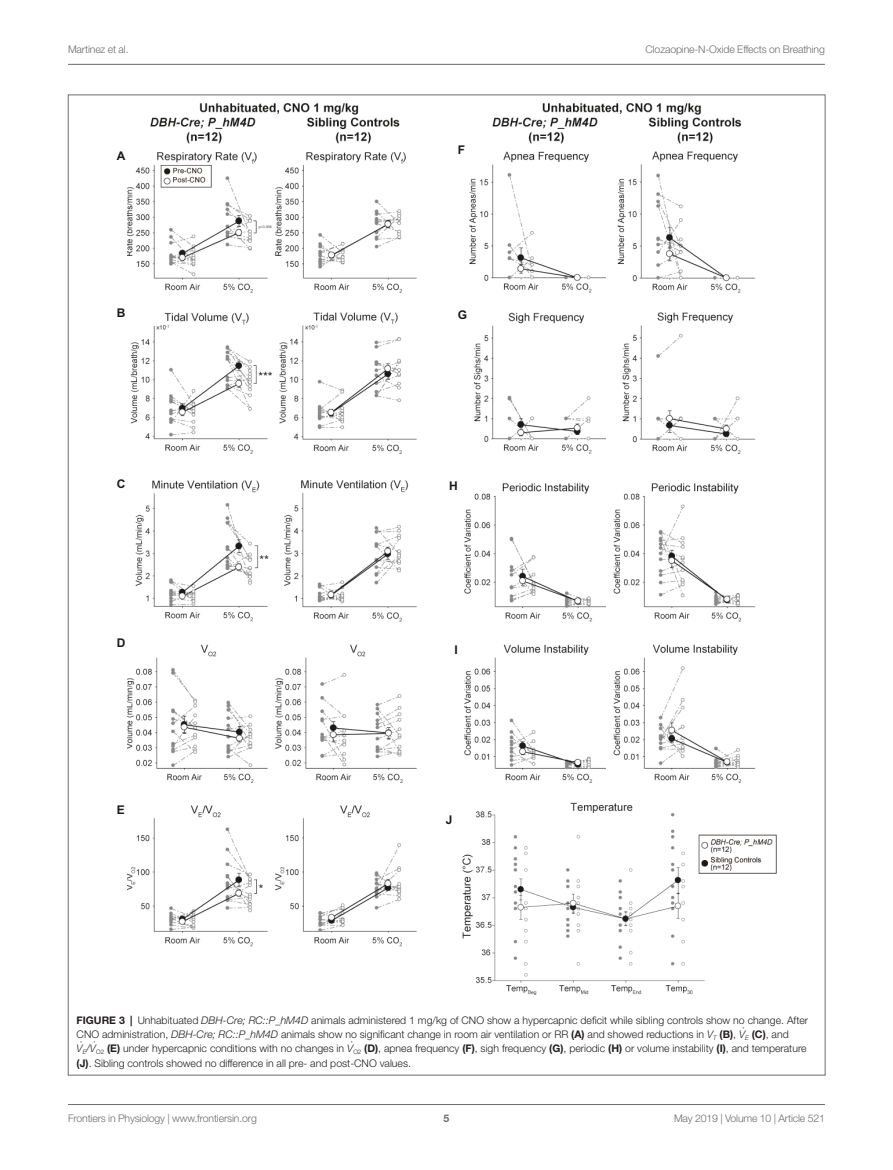
<style>
.page{position:relative;width:893px;height:1170px;background:#fff}
.page>*{position:absolute;margin:0;border:0;box-sizing:border-box;transform-origin:0 0}
.t1{font:700 12px "Arial";color:#1a1a18}
.FIG_LEG{font:300 10.5px/14.2px "Helvetica Neue LT Std";color:#231f20}
.t2{font:300 10.5px "Helvetica Neue LT Std";letter-spacing:-.015em;color:#6c6d70}
.FIG_LEG-2{font:italic 300 10.5px "Helvetica Neue LT Std";color:#231f20}
.t3{font:700 10.5px "Helvetica Neue LT Std";color:#6c6d70}
.s1{font-weight:700}
.s2{font-style:italic}
</style>
<div class="page">
<hr style="left:68px;top:64px;width:757px;height:1px;background:#6c6d70">
<hr style="left:68px;top:1104px;width:757px;height:1px;background:#6c6d70">
<img style="left:127px;top:103px;width:650px;height:891px">
<p class="t2" style="left:68px;top:42px;width:62px">Martinez et al.</p>
<p class="t2" style="left:646px;top:42px;width:181px">Clozaopine-N-Oxide Effects on Breathing</p>
<p class="t1" style="left:117px;top:148px;width:10px">A</p>
<p class="t1" style="left:117px;top:305px;width:10px">B</p>
<p class="t1" style="left:117px;top:475px;width:10px">C</p>
<p class="t1" style="left:117px;top:634px;width:10px">D</p>
<p class="t1" style="left:117px;top:801px;width:10px">E</p>
<p class="t1" style="left:458px;top:141px;width:9px">F</p>
<p class="t1" style="left:458px;top:306px;width:11px">G</p>
<p class="t1" style="left:449px;top:478px;width:10px">H</p>
<p class="t1" style="left:454px;top:641px;width:5px">I</p>
<p class="t1" style="left:446px;top:812px;width:8px">J</p>
<p class="FIG_LEG" style="left:77px;top:1012px;width:733px"><span class="s1">FIGURE 3 |</span> Unhabituated <span class="s2">DBH-Cre; RC::P_hM4D</span> animals administered 1 mg/kg of CNO show a hypercapnic deficit while sibling controls show no change. After<br>CNO administration, <span class="s2">DBH-Cre; RC::P_hM4D</span> animals show no significant change in room air ventilation or RR <span class="s1">(A)</span> and showed reductions in <span class="s2">V</span><sub>T</sub> <span class="s1">(B)</span>, <span class="s2">V</span><sup>̇</sup></p>
<p class="FIG_LEG" style="left:745px;top:1026px;width:45px"><sub>E</sub> <span class="s1">(C)</span>, and</p>
<p class="FIG_LEG-2" style="left:77px;top:1042px;width:10px">V<sup>̇</sup></p>
<p class="FIG_LEG-2" style="left:83px;top:1042px;width:17px"><sub>E</sub>/V<sup>̇</sup></p>
<p class="FIG_LEG" style="left:96px;top:1041px;width:261px"><sub>O2</sub> <span class="s1">(E)</span> under hypercapnic conditions with no changes in <span class="s2">V</span><sup>̇</sup></p>
<p class="FIG_LEG" style="left:77px;top:1041px;width:731px;text-indent:277px"><sub>O2</sub> <span class="s1">(D)</span>, apnea frequency <span class="s1">(F)</span>, sigh frequency <span class="s1">(G)</span>, periodic <span class="s1">(H)</span> or volume instability <span class="s1">(I)</span>, and temperature <span class="s1">(J)</span>. Sibling controls showed no difference in all pre- and post-CNO values.</p>
<p class="t2" style="left:68px;top:1111px;width:190px">Frontiers in Physiology | www.frontiersin.org</p>
<p class="t3" style="left:444px;top:1111px;width:7px">5</p>
<p class="t2" style="left:674px;top:1111px;width:152px">May 2019 | Volume 10 | Article 521</p>
</div>
